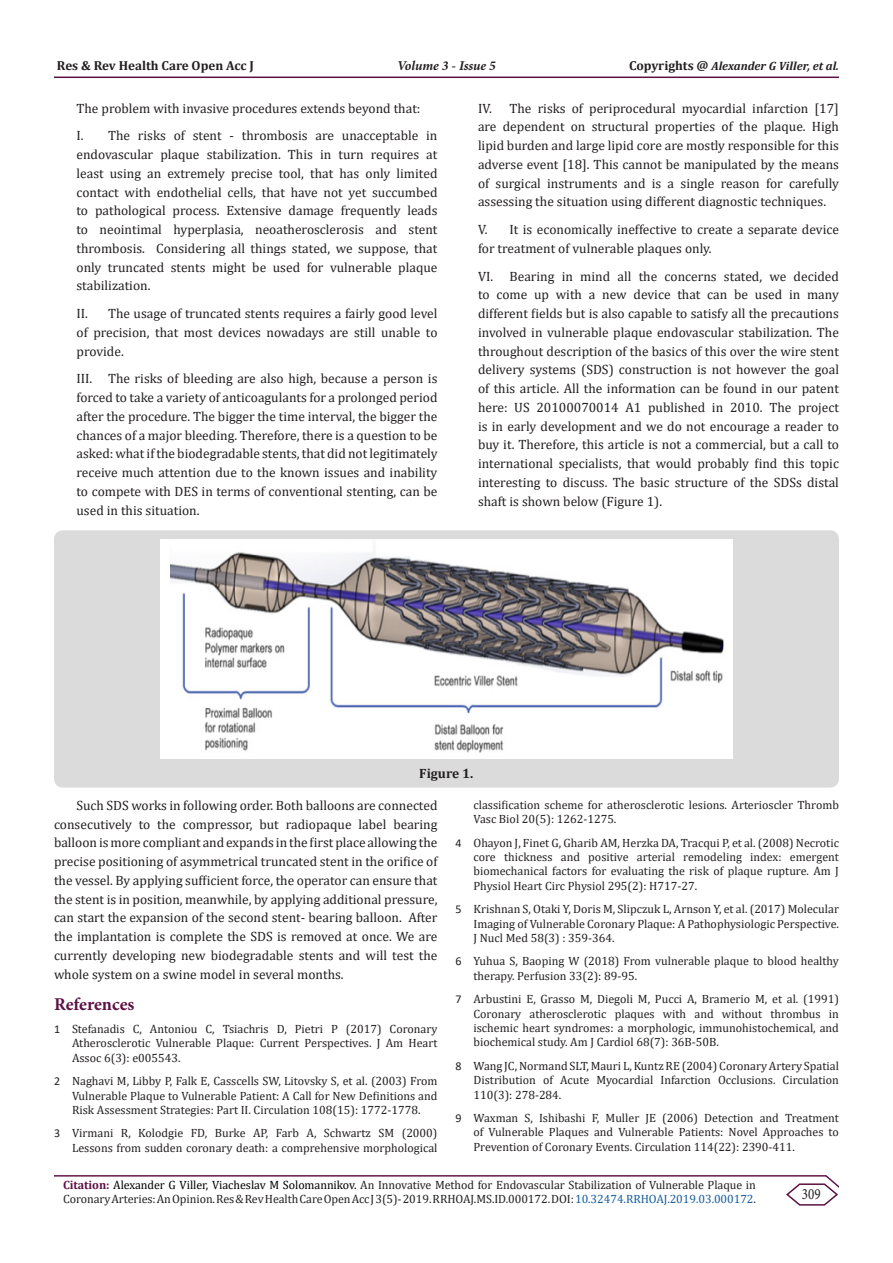
<style>
.page{position:relative;width:893px;height:1263px;background:#fff}
.page>*{position:absolute;margin:0;border:0;box-sizing:border-box;transform-origin:0 0}
.t1{font:700 18px "Minion Pro";letter-spacing:-.005em;color:#5c1043}
.t2{font:15.75px "Minion Pro";color:#231f20;scale:.83 1}
.t3{font:13.5px/18.8px "Cambria";color:#231f20;text-align:justify}
.t4{font:italic 700 13.5px "Minion Pro";letter-spacing:-.005em;color:#231f20}
.t5{font:700 13.5px "Cambria";color:#231f20}
.t6{font:700 13.05px "Cambria";color:#231f20}
.t7{font:12px/14.4px "Cambria";color:#231f20;text-align:justify}
.t8{font:italic 700 12px "Cambria";color:#231f20}
.s1{font-style:normal;font-size:13.05px}
.s2{font-family:"Calibri"}
.s3{font-weight:700;color:#5c1043}
.s4{color:#000}
.s5{color:#175d9e}
</style>
<div class="page">
<hr style="left:54px;top:1175px;width:772px;height:1px;background:#5c1043">
<hr style="left:54px;top:77px;width:785px;height:1px;background:#5c1043">
<svg style="left:785px;top:1175px;width:54px;height:31px"></svg>
<div style="left:54px;top:530px;width:785px;height:257px;background:#dbdbdb;border-radius:9px"></div>
<img style="left:160px;top:539px;width:573px;height:219px">
<p class="t6" style="left:57px;top:56px;width:199px">Res &amp; Rev Health Care Open Acc J</p>
<p class="t4" style="left:397px;top:56px;width:100px">Volume 3 - Issue 5</p>
<p class="t8" style="left:629px;top:57px;width:211px"><span class="s1">Copyrights @</span> Alexander G Viller, et al.</p>
<p class="t3" style="left:76px;top:99px;width:345px">The problem with invasive procedures extends beyond that:</p>
<p class="t3" style="left:76px;top:126px;width:362px">I. The risks of stent - thrombosis are unacceptable in endovascular plaque stabilization. This in turn requires at least using an extremely precise tool, that has only limited contact with endothelial cells, that have not yet succumbed to pathological process. Extensive damage frequently leads to neointimal hyperplasia, neoatherosclerosis and stent thrombosis. Considering all things stated, we suppose, that only truncated stents might be used for vulnerable plaque stabilization.</p>
<p class="t3" style="left:76px;top:304px;width:362px">II. The usage of truncated stents requires a fairly good level of precision, that most devices nowadays are still unable to provide.</p>
<p class="t3" style="left:76px;top:369px;width:362px">III. The risks of bleeding are also high, because a person is forced to take a variety of anticoagulants for a prolonged period after the procedure. The bigger the time interval, the bigger the chances of a major bleeding. Therefore, there is a question to be asked: what if the biodegradable stents, that did not legitimately receive much attention due to the known issues and inability to compete with DES in terms of conventional stenting, can be used in this situation.</p>
<p class="t3" style="left:478px;top:99px;width:362px">IV. The risks of periprocedural myocardial infarction [17] are dependent on structural properties of the plaque. High lipid burden and large lipid core are mostly responsible for this adverse event [18]. This cannot be manipulated by the means of surgical instruments and is a single reason for carefully assessing the situation using different diagnostic techniques.</p>
<p class="t3" style="left:478px;top:220px;width:362px">V. It is economically ineffective to create a separate device for treatment of vulnerable plaques only.</p>
<p class="t3" style="left:478px;top:267px;width:362px">VI. Bearing in mind all the concerns stated, we decided to come up with a new device that can be used in many different fields but is also capable to satisfy all the precautions involved in vulnerable plaque endovascular stabilization. The throughout description of the basics of this over the wire stent delivery systems (SDS) construction is not however the goal of this article. All the information can be found in our patent here: US 20100070014 A1 published in 2010. The project is in early development and we do not encourage a reader to buy it. Therefore, this article is not a commercial, but a call to international specialists, that would probably find this topic interesting to discuss. The basic structure of the SDSs distal shaft is shown below (Figure 1).</p>
<p class="t5" style="left:419px;top:764px;width:56px">Figure 1.</p>
<p class="t3" style="left:54px;top:796px;width:385px;text-indent:22px">Such SDS works in following order. Both balloons are connected consecutively to the compressor, but radiopaque label bearing balloon is more compliant and expands in the first place allowing the precise positioning of asymmetrical truncated stent in the orifice of the vessel. By applying sufficient force, the operator can ensure that the stent is in position, meanwhile, by applying additional pressure, can start the expansion of the second stent- bearing balloon. After the implantation is complete the SDS is removed at once. We are currently developing new biodegradable stents and will test the whole system on a swine model in several months.</p>
<p class="t1" style="left:54px;top:991px;width:82px">References</p>
<p class="t7" style="left:72px;top:1021px;width:367px;text-indent:-18px"><span class="s2">1</span> Stefanadis C, Antoniou C, Tsiachris D, Pietri P (2017) Coronary Atherosclerotic Vulnerable Plaque: Current Perspectives. J Am Heart Assoc 6(3): e005543.</p>
<p class="t7" style="left:72px;top:1074px;width:367px;text-indent:-18px"><span class="s2">2</span> Naghavi M, Libby P, Falk E, Casscells SW, Litovsky S, et al. (2003) From Vulnerable Plaque to Vulnerable Patient: A Call for New Definitions and Risk Assessment Strategies: Part II. Circulation 108(15): 1772-1778.</p>
<p class="t7" style="left:54px;top:1126px;width:385px;text-align:right"><span class="s2">3</span> Virmani R, Kolodgie FD, Burke AP, Farb A, Schwartz SM (2000)<br>Lessons from sudden coronary death: a comprehensive morphological</p>
<p class="t7" style="left:473px;top:797px;width:367px">classification scheme for atherosclerotic lesions. Arterioscler Thromb<br>Vasc Biol 20(5): 1262-1275.</p>
<p class="t7" style="left:473px;top:835px;width:367px;text-indent:-18px"><span class="s2">4</span> Ohayon J, Finet G, Gharib AM, Herzka DA, Tracqui P, et al. (2008) Necrotic core thickness and positive arterial remodeling index: emergent biomechanical factors for evaluating the risk of plaque rupture. Am J Physiol Heart Circ Physiol 295(2): H717-27.</p>
<p class="t7" style="left:473px;top:902px;width:367px;text-indent:-18px"><span class="s2">5</span> Krishnan S, Otaki Y, Doris M, Slipczuk L, Arnson Y, et al. (2017) Molecular Imaging of Vulnerable Coronary Plaque: A Pathophysiologic Perspective.<br>J Nucl Med 58(3) : 359-364.</p>
<p class="t7" style="left:473px;top:954px;width:367px;text-indent:-18px"><span class="s2">6</span> Yuhua S, Baoping W (2018) From vulnerable plaque to blood healthy therapy. Perfusion 33(2): 89-95.</p>
<p class="t7" style="left:473px;top:992px;width:367px;text-indent:-18px"><span class="s2">7</span> Arbustini E, Grasso M, Diegoli M, Pucci A, Bramerio M, et al. (1991)<br>Coronary atherosclerotic plaques with and without thrombus in ischemic heart syndromes: a morphologic, immunohistochemical, and biochemical study. Am J Cardiol 68(7): 36B-50B.</p>
<p class="t7" style="left:473px;top:1058px;width:367px;text-indent:-18px"><span class="s2">8</span> Wang JC, Normand SLT, Mauri L, Kuntz RE (2004) Coronary Artery Spatial Distribution of Acute Myocardial Infarction Occlusions. Circulation 110(3): 278-284.</p>
<p class="t7" style="left:473px;top:1111px;width:367px;text-indent:-18px"><span class="s2">9</span> Waxman S, Ishibashi F, Muller JE (2006) Detection and Treatment of Vulnerable Plaques and Vulnerable Patients: Novel Approaches to Prevention of Coronary Events. Circulation 114(22): 2390-411.</p>
<p class="t7" style="left:63px;top:1177px;width:694px"><span class="s3">Citation:</span> <span class="s4">Alexander G Viller, Viacheslav M Solomannikov.</span> An Innovative Method for Endovascular Stabilization of Vulnerable Plaque in<br>Coronary Arteries: An Opinion. Res &amp; Rev Health Care Open Acc J 3(5)- 2019. RRHOAJ.MS.ID.000172. DOI: <span class="s5">10.32474.RRHOAJ.2019.03.000172</span>.</p>
<p class="t2" style="left:802px;top:1184px;width:24px">309</p>
</div>
